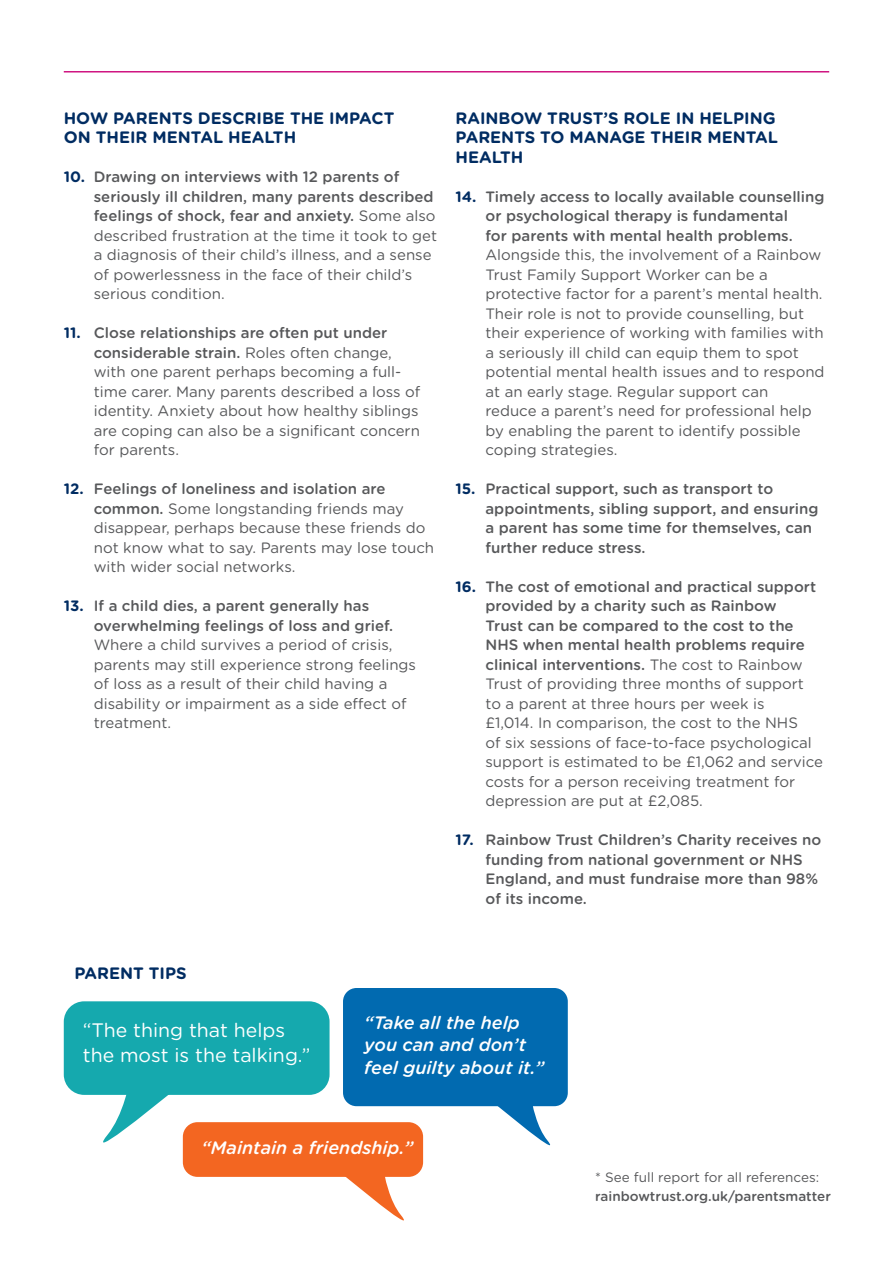
<style>
.page{position:relative;width:893px;height:1263px;background:#fff}
.page>*{position:absolute;margin:0;border:0;box-sizing:border-box;transform-origin:0 0}
.t1{font:19.5px/25.5px "Gotham Rounded";color:#fff}
.t2{font:italic 500 18px/22.5px "Gotham Rounded";color:#fff}
.SUBHEAD{font:700 16.5px/19.5px "Gotham Rounded";color:#002c62}
.t3{font:15px/19.5px "Gotham Rounded";color:#57585a}
.t4{font:500 15px/19.5px "Gotham Rounded";color:#57585a}
.t5{font:500 13.5px/19.5px "Gotham Rounded";color:#57585a}
.s1{font-weight:700;color:#002c62}
.s2{font-weight:500}
.s3{font-weight:400}
</style>
<div class="page">
<hr style="left:64px;top:71px;width:765px;height:2px;background:#cf1481">
<div style="left:64px;top:1001px;width:266px;height:94px;background:#15a9ae;border-radius:20px"></div>
<svg style="left:77px;top:1093px;width:131px;height:77px"></svg>
<div style="left:183px;top:1122px;width:240px;height:55px;background:#f36621;border-radius:15px"></div>
<svg style="left:329px;top:1124px;width:93px;height:97px"></svg>
<div style="left:343px;top:988px;width:225px;height:118px;background:#016ab0;border-radius:13px"></div>
<svg style="left:481px;top:1097px;width:86px;height:49px"></svg>
<p class="SUBHEAD" style="left:64px;top:107px;width:332px">HOW PARENTS DESCRIBE THE IMPACT<br>ON THEIR MENTAL HEALTH</p>
<p class="t3" style="left:94px;top:167px;width:345px;text-indent:-30px"><span class="s1">10.</span> <span class="s2">Drawing on interviews with 12 parents of seriously ill children, many parents described feelings of shock, fear and anxiety.</span> Some also described frustration at the time it took to get a diagnosis of their child’s illness, and a sense of powerlessness in the face of their child’s serious condition.</p>
<p class="t3" style="left:94px;top:323px;width:328px;text-indent:-30px"><span class="s1">11.</span> <span class="s2">Close relationships are often put under considerable strain.</span> Roles often change, with one parent perhaps becoming a full&shy;time carer. Many parents described a loss of identity. Anxiety about how healthy siblings are coping can also be a significant concern for parents.</p>
<p class="t3" style="left:94px;top:479px;width:342px;text-indent:-30px"><span class="s1">12.</span> <span class="s2">Feelings of loneliness and isolation are common.</span> Some longstanding friends may disappear, perhaps because these friends do not know what to say. Parents may lose touch with wider social networks.</p>
<p class="t3" style="left:94px;top:596px;width:324px;text-indent:-30px"><span class="s1">13.</span> <span class="s2">If a child dies, a parent generally has overwhelming feelings of loss and grief.<br></span>Where a child survives a period of crisis, parents may still experience strong feelings of loss as a result of their child having a disability or impairment as a side effect of treatment.</p>
<p class="SUBHEAD" style="left:455px;top:107px;width:324px">RAINBOW TRUST’S ROLE IN HELPING<br>PARENTS TO MANAGE THEIR MENTAL<br>HEALTH</p>
<p class="t3" style="left:485px;top:186px;width:341px;text-indent:-30px"><span class="s1">14.</span> <span class="s2">Timely access to locally available counselling or psychological therapy is fundamental<br>for parents with mental health problems.<br></span>Alongside this, the involvement of a Rainbow Trust Family Support Worker can be a protective factor for a parent’s mental health.<br>Their role is not to provide counselling, but their experience of working with families with a seriously ill child can equip them to spot potential mental health issues and to respond at an early stage. Regular support can<br>reduce a parent’s need for professional help by enabling the parent to identify possible coping strategies.</p>
<p class="t4" style="left:485px;top:479px;width:335px;text-indent:-30px"><span class="s1">15.</span> Practical support, such as transport to appointments, sibling support, and ensuring a parent has some time for themselves, can further reduce stress.</p>
<p class="t3" style="left:485px;top:576px;width:339px;text-indent:-30px"><span class="s1">16.</span> <span class="s2">The cost of emotional and practical support provided by a charity such as Rainbow<br>Trust can be compared to the cost to the NHS when mental health problems require clinical interventions.</span> The cost to Rainbow Trust of providing three months of support to a parent at three hours per week is<br>£1,014. In comparison, the cost to the NHS<br>of six sessions of face-to-face psychological support is estimated to be £1,062 and service costs for a person receiving treatment for depression are put at £2,085.</p>
<p class="t4" style="left:485px;top:830px;width:337px;text-indent:-30px"><span class="s1">17.</span> Rainbow Trust Children’s Charity receives no funding from national government or NHS England, and must fundraise more than 98% of its income.</p>
<p class="SUBHEAD" style="left:74px;top:962px;width:114px">PARENT TIPS</p>
<p class="t1" style="left:83px;top:1016px;width:229px">“The thing that helps the most is the talking.”</p>
<p class="t2" style="left:364px;top:1010px;width:182px">“Take all the help you can and don’t feel guilty about it.”</p>
<p class="t2" style="left:201px;top:1135px;width:213px">“Maintain a friendship.”</p>
<p class="t5" style="left:595px;top:1166px;width:237px"><span class="s3">* See full report for all references: </span>rainbowtrust.org.uk/parentsmatter</p>
</div>
